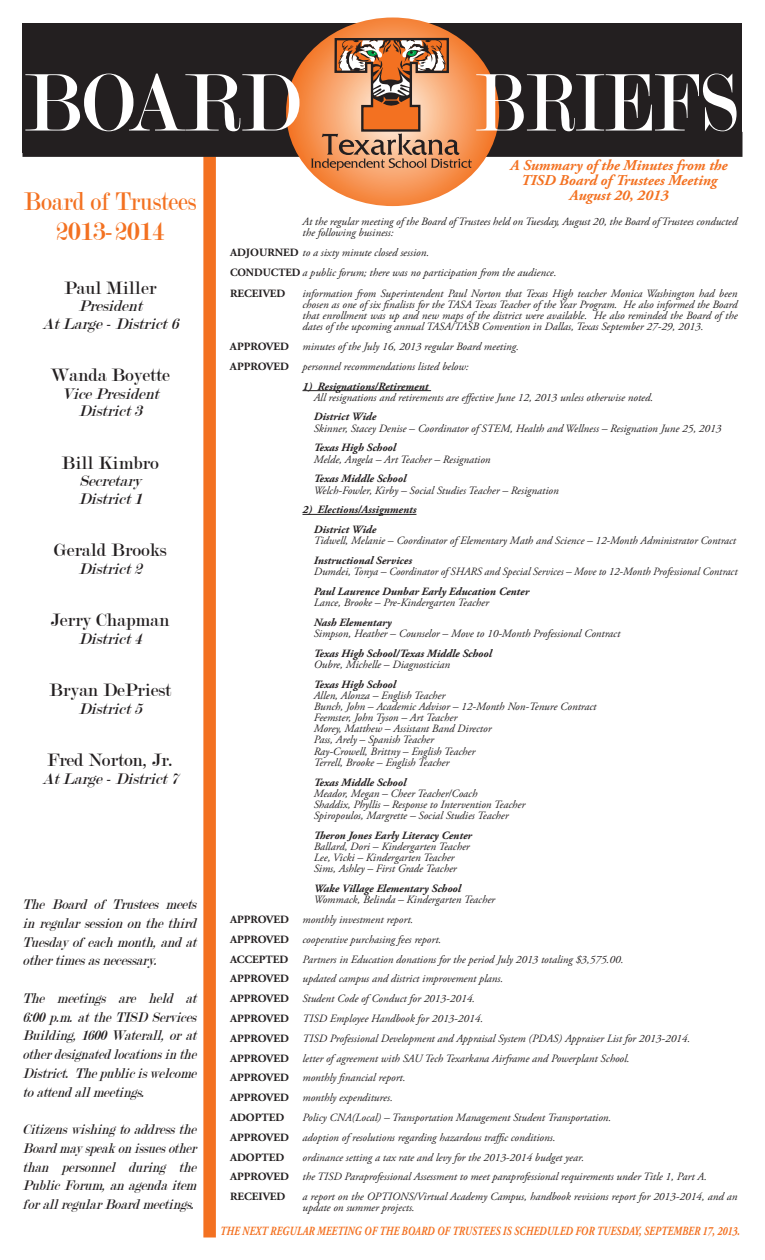
<style>
.page{position:relative;width:765px;height:1260px;background:#fff}
.page>*{position:absolute;margin:0;border:0;box-sizing:border-box;transform-origin:0 0}
.t1{font:87.25px "Modern";color:#fff;scale:.82 1}
.t2{font:87.25px "Modern";color:#fff;scale:.94 1}
.t3{font:27.5px/30.2px "Modern";color:#f37121;text-align:center;scale:.88 1}
.t4{font:19.25px "Modern";color:#231f20}
.t5{font:italic 16.5px/17.5px "Modern";color:#231f20;text-align:center}
.t6{font:italic 15px/18.8px "Modern";letter-spacing:-.3em;color:#231f20;text-align:justify;scale:.92 1}
.t7{font:italic 700 15px/15px "Adobe Garamond Pro";color:#f37121;text-align:center}
.t8{font:italic 700 12.5px "Adobe Garamond Pro";letter-spacing:.015em;color:#f37121;scale:.77 1}
.t9{font:italic 11.12px/19.8px "Adobe Garamond Pro";color:#231f20}
.t10{font:italic 700 11.12px/19.8px "Adobe Garamond Pro";color:#231f20}
.t11{font:700 11.12px "Adobe Garamond Pro";color:#231f20}
.s1{font-weight:700;font-style:normal}
</style>
<div class="page">
<div style="left:22px;top:23px;width:720px;height:129px;background:#231f20"></div>
<div style="left:203px;top:156px;width:13px;height:1082px;background:#f37121"></div>
<div style="left:22px;top:132px;width:720px;height:25px;background:#231f20"></div>
<svg style="left:286px;top:18px;width:213px;height:188px"></svg>
<svg style="left:311px;top:37px;width:161px;height:134px;background:#cf8c60"></svg>
<hr style="left:302px;top:390px;width:129px;height:1px;background:#231f20">
<hr style="left:302px;top:514px;width:114px;height:1px;background:#231f20">
<h1 class="t2" style="left:24px;top:59px;width:275px">Board</h1>
<h1 class="t1" style="left:475px;top:59px;width:269px">Briefs</h1>
<h3 class="t7" style="left:510px;top:158px;width:219px">A Summary of the Minutes from the<br>TISD Board of Trustees Meeting<br>August 20, 2013</h3>
<p class="t9" style="left:302px;top:216px;width:437px;line-height:11.1px">At the regular meeting of the Board of Trustees held on Tuesday, August 20, the Board of Trustees conducted the following business:</p>
<p class="t9" style="left:230px;top:243px;width:328px"><span class="s1">ADJOURNED</span> to a sixty minute closed session.<br><span class="s1">CONDUCTED</span> a public forum; there was no participation from the audience.</p>
<p class="t11" style="left:230px;top:287px;width:57px">RECEIVED</p>
<p class="t9" style="left:302px;top:288px;width:437px;line-height:11.1px;text-align:justify">information from Superintendent Paul Norton that Texas High teacher Monica Washington had been chosen as one of six finalists for the TASA Texas Teacher of the Year Program. He also informed the Board that enrollment was up and new maps of the district were available. He also reminded the Board of the dates of the upcoming annual TASA/TASB Convention in Dallas, Texas September 27-29, 2013.</p>
<p class="t9" style="left:230px;top:337px;width:291px"><span class="s1">APPROVED</span> minutes of the July 16, 2013 regular Board meeting.<br><span class="s1">APPROVED</span> personnel recommendations listed below:</p>
<p class="t10" style="left:302px;top:376px;width:127px">1) Resignations/Retirement</p>
<p class="t9" style="left:314px;top:388px;width:341px">All resignations and retirements are effective June 12, 2013 unless otherwise noted.</p>
<p class="t10" style="left:314px;top:407px;width:64px">District Wide</p>
<p class="t9" style="left:314px;top:419px;width:409px">Skinner, Stacey Denise – Coordinator of STEM, Health and Wellness – Resignation June 25, 2013</p>
<p class="t10" style="left:314px;top:438px;width:84px">Texas High School</p>
<p class="t9" style="left:314px;top:449px;width:178px">Melde, Angela – Art Teacher – Resignation</p>
<p class="t10" style="left:314px;top:469px;width:94px">Texas Middle School</p>
<p class="t9" style="left:314px;top:480px;width:246px">Welch-Fowler, Kirby – Social Studies Teacher – Resignation</p>
<p class="t10" style="left:314px;top:500px;width:104px;text-indent:-11px">2) Elections/Assignments<br>District Wide</p>
<p class="t9" style="left:314px;top:531px;width:424px">Tidwell, Melanie – Coordinator of Elementary Math and Science – 12-Month Administrator Contract</p>
<p class="t10" style="left:314px;top:551px;width:100px">Instructional Services</p>
<p class="t9" style="left:314px;top:562px;width:425px">Dumdei, Tonya – Coordinator of SHARS and Special Services – Move to 12-Month Professional Contract</p>
<p class="t10" style="left:314px;top:582px;width:217px">Paul Laurence Dunbar Early Education Center</p>
<p class="t9" style="left:314px;top:593px;width:177px">Lance, Brooke – Pre-Kindergarten Teacher</p>
<p class="t10" style="left:314px;top:613px;width:79px">Nash Elementary</p>
<p class="t9" style="left:314px;top:624px;width:308px">Simpson, Heather – Counselor – Move to 10-Month Professional Contract</p>
<p class="t10" style="left:314px;top:644px;width:180px">Texas High School/Texas Middle School</p>
<p class="t9" style="left:314px;top:655px;width:138px">Oubre, Michelle – Diagnostician</p>
<p class="t10" style="left:314px;top:675px;width:84px">Texas High School</p>
<p class="t9" style="left:314px;top:690px;width:284px;line-height:11.1px">Allen, Alonza – English Teacher<br>Bunch, John – Academic Advisor – 12-Month Non-Tenure Contract Feemster, John Tyson – Art Teacher<br>Morey, Matthew – Assistant Band Director<br>Pass, Arely – Spanish Teacher<br>Ray-Crowell, Brittny – English Teacher<br>Terrell, Brooke – English Teacher</p>
<p class="t10" style="left:314px;top:772px;width:94px">Texas Middle School</p>
<p class="t9" style="left:314px;top:788px;width:213px;line-height:11.1px">Meador, Megan – Cheer Teacher/Coach<br>Shaddix, Phyllis – Response to Intervention Teacher<br>Spiropoulos, Margrette – Social Studies Teacher</p>
<p class="t10" style="left:314px;top:826px;width:160px">Theron Jones Early Literacy Center</p>
<p class="t9" style="left:314px;top:841px;width:158px;line-height:11.1px">Ballard, Dori – Kindergarten Teacher<br>Lee, Vicki – Kindergarten Teacher<br>Sims, Ashley – First Grade Teacher</p>
<p class="t10" style="left:314px;top:879px;width:149px">Wake Village Elementary School</p>
<p class="t9" style="left:230px;top:890px;width:267px;text-indent:84px">Wommack, Belinda – Kindergarten Teacher <span class="s1">APPROVED</span> monthly investment report.<br><span class="s1">APPROVED</span> cooperative purchasing fees report.<br><span class="s1">ACCEPTED</span></p>
<h2 class="t3" style="left:24px;top:186px;width:198px">Board of Trustees<br>2013-2014</h2>
<h3 class="t4" style="left:64px;top:278px;width:94px">Paul Miller</h3>
<h3 class="t5" style="left:42px;top:298px;width:142px">President<br>AtLarge-District6</h3>
<h3 class="t4" style="left:51px;top:366px;width:121px">Wanda Boyette</h3>
<h3 class="t5" style="left:62px;top:385px;width:103px">VicePresident<br>District3</h3>
<h3 class="t4" style="left:62px;top:453px;width:99px">Bill Kimbro</h3>
<h3 class="t5" style="left:79px;top:473px;width:69px;text-align:left">Secretary<br>District1</h3>
<h3 class="t4" style="left:54px;top:541px;width:114px">Gerald Brooks</h3>
<h3 class="t5" style="left:79px;top:560px;width:69px">District2</h3>
<h3 class="t4" style="left:51px;top:611px;width:120px">Jerry Chapman</h3>
<h3 class="t5" style="left:79px;top:630px;width:69px">District4</h3>
<h3 class="t4" style="left:49px;top:681px;width:124px">Bryan DePriest</h3>
<h3 class="t5" style="left:79px;top:700px;width:69px">District5</h3>
<h3 class="t4" style="left:47px;top:751px;width:128px">Fred Norton, Jr.</h3>
<h3 class="t5" style="left:42px;top:770px;width:142px">AtLarge-District7</h3>
<h3 class="t6" style="left:22px;top:895px;width:195px">The Board of Trustees meets inregularsessiononthethird Tuesdayofeach month,andat othertimesasnecessary.</h3>
<h3 class="t6" style="left:22px;top:989px;width:195px">The meetings are held at 6:00p .m.attheTISD Services Building,1600Waterall,orat otherdesignatedlocationsinthe District. Thep ubliciswelcome toattendallmeetings.</h3>
<h3 class="t6" style="left:22px;top:1120px;width:195px">Citizenswishing toaddressthe Boardmayspeakonissuesother than personnel during the PublicForum,anag endaitem forallregularBoardmeetings.</h3>
<p class="t9" style="left:230px;top:949px;width:462px;text-indent:72px">Partners in Education donations for the period July 2013 totaling $3,575.00.<br><span class="s1">APPROVED</span> updated campus and district improvement plans.<br><span class="s1">APPROVED</span> Student Code of Conduct for 2013-2014.<br><span class="s1">APPROVED</span> TISD Employee Handbook for 2013-2014.<br><span class="s1">APPROVED</span> TISD Professional Development and Appraisal System (PDAS) Appraiser List for 2013-2014.<br><span class="s1">APPROVED</span> letter of agreement with SAU Tech Texarkana Airframe and Powerplant School.<br><span class="s1">APPROVED</span> monthly financial report.<br><span class="s1">APPROVED</span> monthly expenditures.<br><span class="s1">ADOPTED</span></p>
<p class="t9" style="left:230px;top:1108px;width:383px;text-indent:72px">Policy CNA(Local) – Transportation Management Student Transportation.<br><span class="s1">APPROVED</span> adoption of resolutions regarding hazardous traffic conditions.<br><span class="s1">ADOPTED</span></p>
<p class="t9" style="left:230px;top:1147px;width:478px;text-indent:72px">ordinance setting a tax rate and levy for the 2013-2014 budget year.<br><span class="s1">APPROVED</span> the TISD Paraprofessional Assessment to meet paraprofessional requirements under Title 1, Part A.<br><span class="s1">RECEIVED</span></p>
<p class="t9" style="left:302px;top:1191px;width:437px;line-height:11.1px">a report on the OPTIONS/Virtual Academy Campus, handbook revisions report for 2013-2014, and an update on summer projects.</p>
<p class="t8" style="left:220px;top:1224px;width:677px">THE NEXT REGULAR MEETING OF THE BOARD OF TRUSTEES IS SCHEDULED FOR TUESDAY, SEPTEMBER 17, 2013.</p>
</div>
